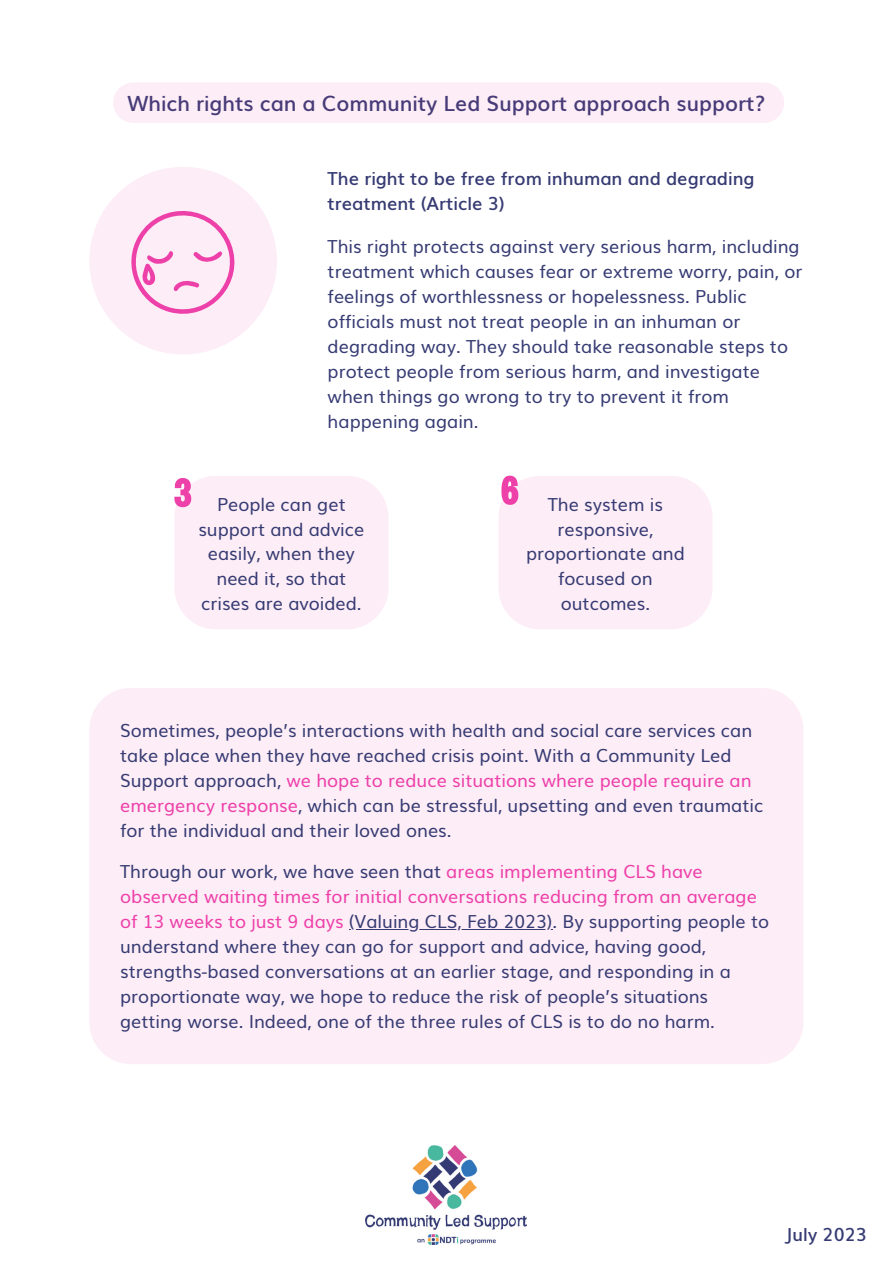
<style>
.page{position:relative;width:893px;height:1264px;background:#fff}
.page>*{position:absolute;margin:0;border:0;box-sizing:border-box;transform-origin:0 0}
.t1{font:600 21px "Muli";color:#363b73}
.t2{font:18px/25px "Muli";color:#363b73}
.t3{font:600 18px/24.8px "Muli";color:#363b73}
.s1{color:#ed40a9}
</style>
<div class="page">
<img style="left:366px;top:1145px;width:160px;height:98px">
<div style="left:89px;top:688px;width:714px;height:376px;background:#fdedf6"></div>
<div style="left:89px;top:167px;width:188px;height:187px;background:#fdedf6;border-radius:50%"></div>
<svg style="left:131px;top:211px;width:104px;height:103px"></svg>
<hr style="left:349px;top:929px;width:203px;height:1px;background:#363b73">
<div style="left:113px;top:83px;width:671px;height:40px;background:#fdedf6"></div>
<div style="left:174px;top:476px;width:214px;height:153px;background:#fdedf6"></div>
<div style="left:499px;top:475px;width:213px;height:154px;background:#fdedf6"></div>
<p class="t1" style="left:127px;top:86px;width:639px">Which rights can a Community Led Support approach support?</p>
<p class="t3" style="left:327px;top:165px;width:428px">The right to be free from inhuman and degrading treatment (Article 3)</p>
<p class="t2" style="left:327px;top:232px;width:476px">This right protects against very serious harm, including treatment which causes fear or extreme worry, pain, or feelings of worthlessness or hopelessness. Public officials must not treat people in an inhuman or degrading way. They should take reasonable steps to protect people from serious harm, and investigate when things go wrong to try to prevent it from happening again.</p>
<p class="t2" style="left:198px;top:490px;width:168px;text-align:center">People can get support and advice easily, when they need it, so that crises are avoided.</p>
<p class="t2" style="left:526px;top:490px;width:160px;text-align:center">The system is responsive, proportionate and focused on outcomes.</p>
<p class="t2" style="left:120px;top:716px;width:644px">Sometimes, people’s interactions with health and social care services can take place when they have reached crisis point. With a Community Led Support approach, <span class="s1">we hope to reduce situations where people require an emergency response</span>, which can be stressful, upsetting and even traumatic for the individual and their loved ones.</p>
<p class="t2" style="left:120px;top:857px;width:650px">Through our work, we have seen that <span class="s1">areas implementing CLS have observed waiting times for initial conversations reducing from an average of 13 weeks to just 9 days</span> (Valuing CLS, Feb 2023). By supporting people to understand where they can go for support and advice, having good, strengths-based conversations at an earlier stage, and responding in a proportionate way, we hope to reduce the risk of people’s situations getting worse. Indeed, one of the three rules of CLS is to do no harm.</p>
<p class="t3" style="left:784px;top:1221px;width:84px">July 2023</p>
</div>
